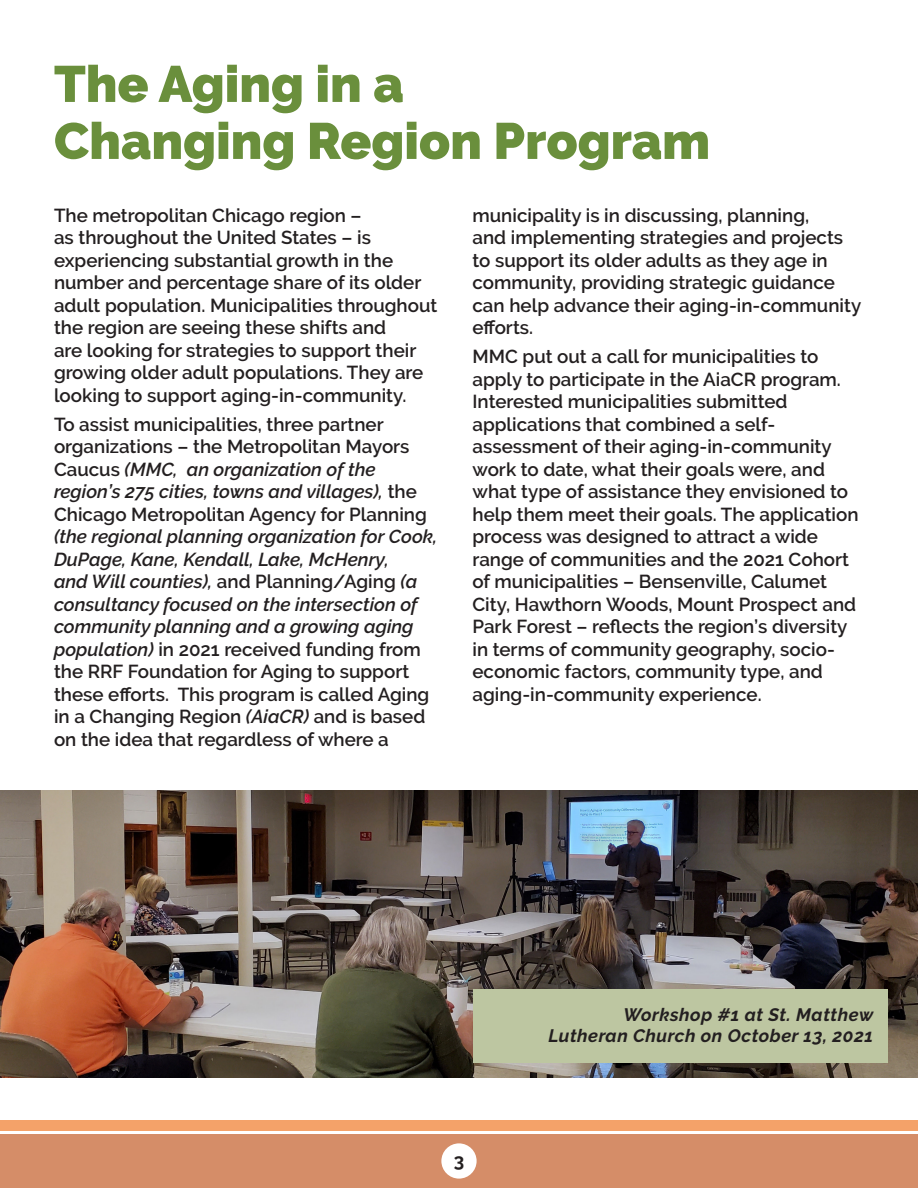
<style>
.page{position:relative;width:918px;height:1188px;background:#fff}
.page>*{position:absolute;margin:0;border:0;box-sizing:border-box;transform-origin:0 0}
.t1{font:900 51px/57px "Raleway";color:#6a8f3c}
.body{font:600 18.75px/22.5px "Raleway";color:#231f20}
.t2{font:700 18.75px "Raleway";color:#231f20}
.body-2{font:italic 700 18px/20.2px "Raleway";letter-spacing:.03em;color:#231f20;text-align:right}
.s1{font-style:italic}
</style>
<div class="page">
<div style="left:0;top:1134px;width:918px;height:54px;background:#d58d68"></div>
<div style="left:0;top:1120px;width:918px;height:11px;background:#f4a269"></div>
<div style="left:441px;top:1143px;width:36px;height:36px;background:#fff;border-radius:50%"></div>
<img style="left:0;top:791px;width:918px;height:287px">
<div style="left:474px;top:990px;width:414px;height:73px;background:#bdc6a1"></div>
<p class="t1" style="left:54px;top:56px;width:658px">The Aging in a<br>Changing Region Program</p>
<p class="body" style="left:54px;top:204px;width:385px">The metropolitan Chicago region –<br>as throughout the United States – is experiencing substantial growth in the number and percentage share of its older adult population. Municipalities throughout the region are seeing these shifts and<br>are looking for strategies to support their growing older adult populations. They are looking to support aging-in-community.</p>
<p class="body" style="left:54px;top:413px;width:385px">To assist municipalities, three partner organizations – the Metropolitan Mayors Caucus <span class="s1">(MMC, an organization of the region’s 275 cities, towns and villages),</span> the Chicago Metropolitan Agency for Planning <span class="s1">(the regional planning organization for Cook, DuPage, Kane, Kendall, Lake, McHenry,<br>and Will counties),</span> and Planning/Aging <span class="s1">(a consultancy focused on the intersection of community planning and a growing aging population)</span> in 2021 received funding from the RRF Foundation for Aging to support these efforts. This program is called Aging in a Changing Region <span class="s1">(AiaCR)</span> and is based on the idea that regardless of where a</p>
<p class="body" style="left:472px;top:204px;width:390px">municipality is in discussing, planning,<br>and implementing strategies and projects to support its older adults as they age in community, providing strategic guidance can help advance their aging-in-community efforts.</p>
<p class="body" style="left:472px;top:346px;width:388px">MMC put out a call for municipalities to apply to participate in the AiaCR program.<br>Interested municipalities submitted applications that combined a self&shy;assessment of their aging-in-community work to date, what their goals were, and what type of assistance they envisioned to help them meet their goals. The application process was designed to attract a wide range of communities and the 2021 Cohort of municipalities – Bensenville, Calumet City, Hawthorn Woods, Mount Prospect and Park Forest – reflects the region’s diversity in terms of community geography, socio&shy;economic factors, community type, and aging-in-community experience.</p>
<p class="t2" style="left:454px;top:1149px;width:12px">3</p>
<p class="body-2" style="left:548px;top:1005px;width:326px">Workshop #1 at St. Matthew<br>Lutheran Church on October 13, 2021</p>
</div>
